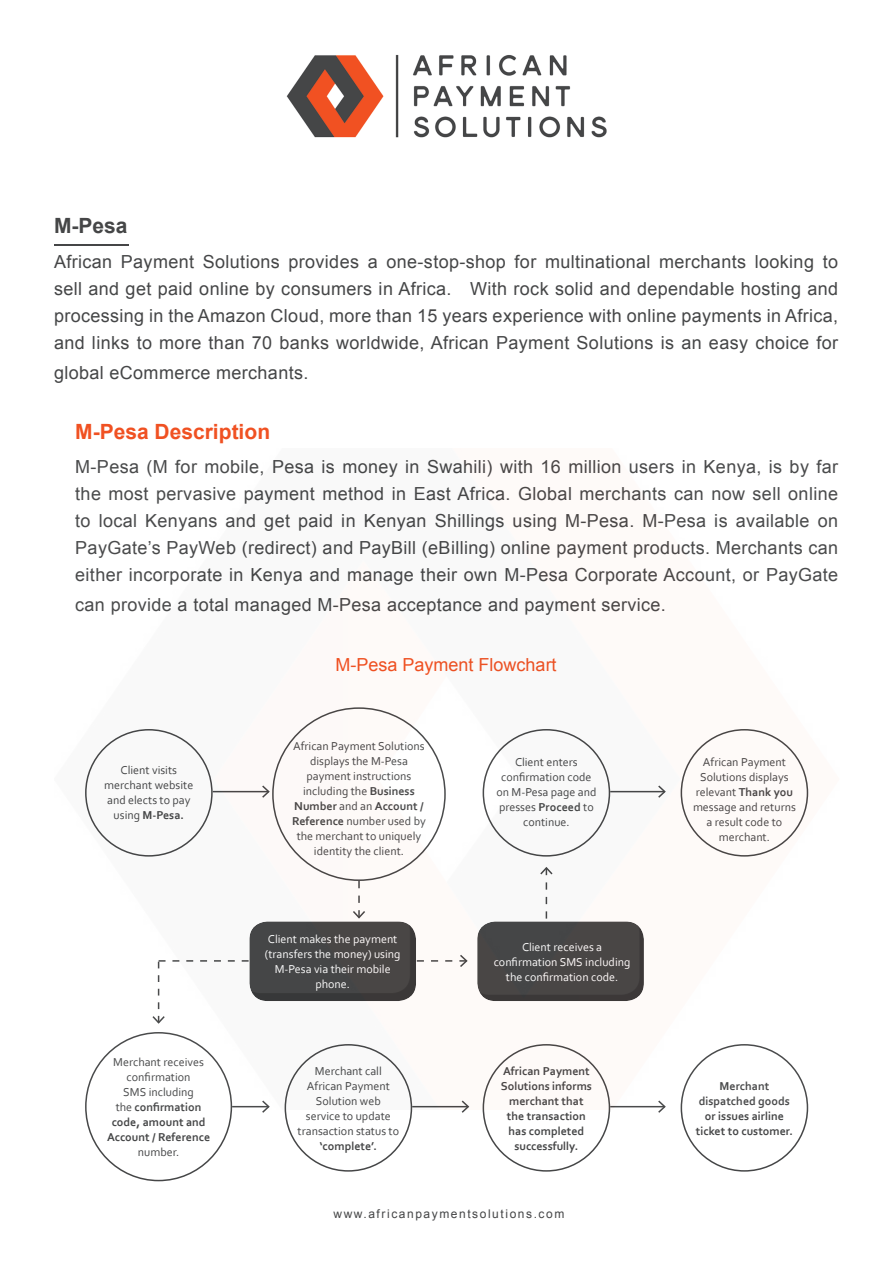
<style>
.page{position:relative;width:893px;height:1263px;background:#fff}
.page>*{position:absolute;margin:0;border:0;box-sizing:border-box;transform-origin:0 0}
.t1{font:700 21px "Arial";color:#f05122}
.t2{font:700 21px "Arial";color:#454647}
.t3{font:18px/27px "Arial";letter-spacing:.02em;color:#454647;text-align:justify}
.t4{font:18px "Arial";color:#f05122}
.t5{font:12px/15px "Corbel";color:#454647;text-align:center}
.t6{font:700 12px/15px "Corbel";color:#454647;text-align:center}
.t7{font:12px/15px "Corbel";color:#fff;text-align:center}
.t8{font:12px "Arial";letter-spacing:.13em;color:#454647}
.s1{font-weight:700}
</style>
<div class="page">
<svg style="left:461px;top:1109px;width:6px;height:4px"></svg>
<img style="left:85px;top:707px;width:724px;height:402px">
<img style="left:286px;top:54px;width:321px;height:84px">
<hr style="left:54px;top:244px;width:75px;height:1px;background:#454647">
<p class="t2" style="left:54px;top:212px;width:75px">M-Pesa</p>
<p class="t3" style="left:54px;top:248px;width:786px">African Payment Solutions provides a one-stop-shop for multinational merchants looking to sell and get paid online by consumers in Africa. With rock solid and dependable hosting and processing in the Amazon Cloud, more than 15 years experience with online payments in Africa, and links to more than 70 banks worldwide, African Payment Solutions is an easy choice for</p>
<p class="t3" style="left:54px;top:359px;width:256px">global eCommerce merchants.</p>
<p class="t1" style="left:75px;top:417px;width:196px">M-Pesa Description</p>
<p class="t3" style="left:75px;top:454px;width:764px">M-Pesa (M for mobile, Pesa is money in Swahili) with 16 million users in Kenya, is by far the most pervasive payment method in East Africa. Global merchants can now sell online to local Kenyans and get paid in Kenyan Shillings using M-Pesa. M-Pesa is available on PayGate’s PayWeb (redirect) and PayBill (eBilling) online payment products. Merchants can either incorporate in Kenya and manage their own M-Pesa Corporate Account, or PayGate</p>
<p class="t3" style="left:75px;top:592px;width:592px">can provide a total managed M-Pesa acceptance and payment service.</p>
<p class="t5" style="left:104px;top:762px;width:91px">Client visits merchant website and elects to pay using <span class="s1">M-Pesa.</span></p>
<p class="t5" style="left:107px;top:1054px;width:105px">Merchant receives confirmation<br>SMS including<br>the <span class="s1">confirmation code, amount and<br>Account / Reference</span></p>
<p class="t5" style="left:138px;top:1144px;width:43px">number.</p>
<p class="t4" style="left:336px;top:653px;width:223px">M-Pesa Payment Flowchart</p>
<p class="t5" style="left:292px;top:738px;width:135px">African Payment Solutions displays the M-Pesa payment instructions including the <span class="s1">Business<br>Number</span> and an <span class="s1">Account /<br>Reference</span> number used by the merchant to uniquely identity the client.</p>
<p class="t5" style="left:496px;top:754px;width:102px">Client enters confirmation code on M-Pesa page and presses <span class="s1">Proceed</span> to continue.</p>
<p class="t5" style="left:693px;top:754px;width:104px">African Payment<br>Solutions displays relevant <span class="s1">Thank you </span>message and returns a result code to merchant.</p>
<p class="t7" style="left:265px;top:931px;width:137px">Client makes the payment (transfers the money) using<br>M-Pesa via their mobile phone.</p>
<p class="t7" style="left:494px;top:939px;width:138px">Client receives a confirmation SMS including the confirmation code.</p>
<p class="t5" style="left:298px;top:1063px;width:103px">Merchant call<br>African Payment<br>Solution web service to update transaction status to</p>
<p class="t6" style="left:320px;top:1138px;width:59px">‘complete’.</p>
<p class="t6" style="left:501px;top:1063px;width:93px">African Payment<br>Solutions informs merchant that the transaction has completed successfully.</p>
<p class="t8" style="left:333px;top:1205px;width:232px">www.africanpaymentsolutions.com</p>
<p class="t6" style="left:696px;top:1078px;width:99px">Merchant dispatched goods or issues airline ticket to customer.</p>
</div>
